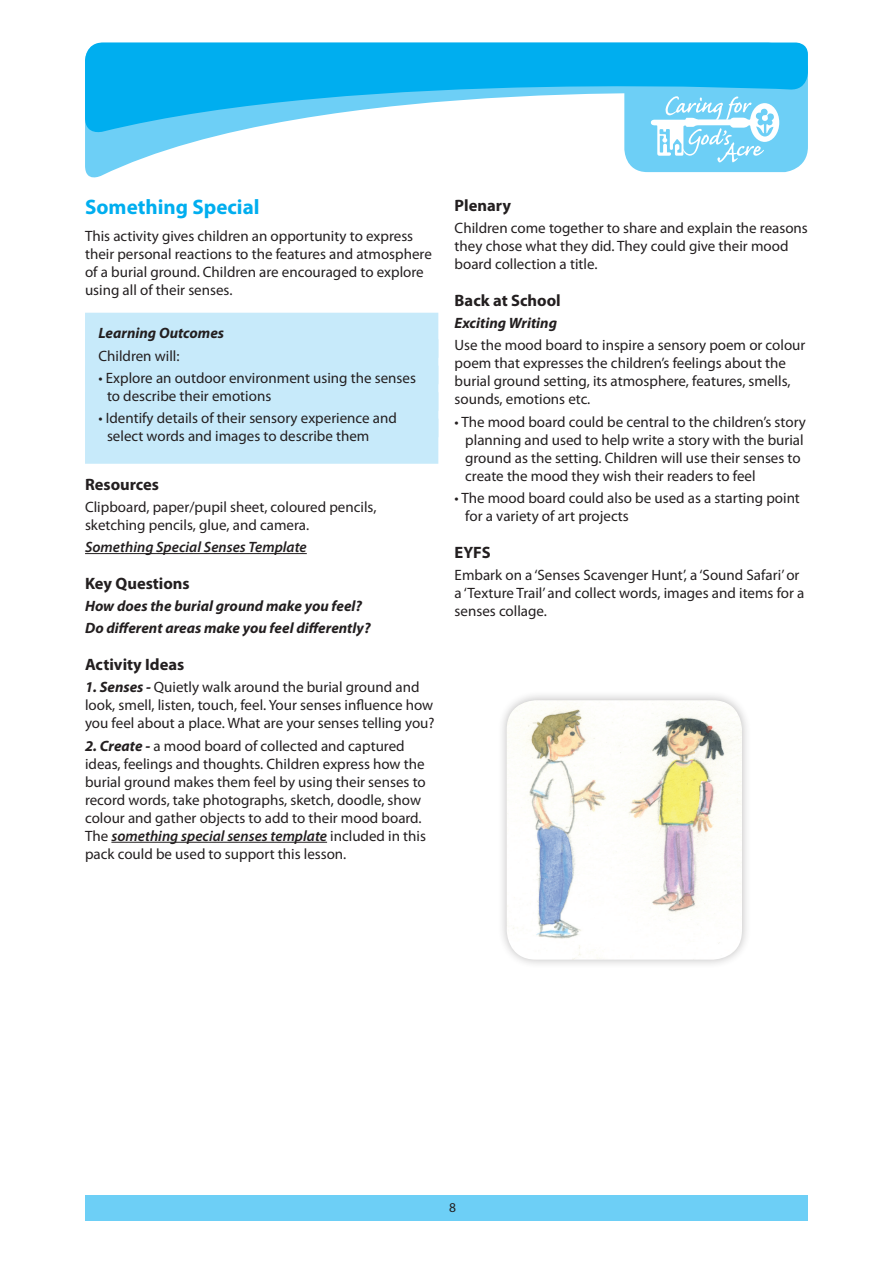
<style>
.page{position:relative;width:893px;height:1263px;background:#fff}
.page>*{position:absolute;margin:0;border:0;box-sizing:border-box;transform-origin:0 0}
.t1{font:700 21px "Myriad Pro";color:#00aeef}
.t2{font:700 16.5px "Myriad Pro";color:#231f20}
.t3{font:15px/18px "Myriad Pro";color:#231f20}
.t4{font:italic 700 15px/22.2px "Myriad Pro";color:#231f20}
.t5{font:italic 600 15px "Myriad Pro";color:#231f20}
.t6{font:13.5px "Myriad Pro";color:#231f20}
.s1{font-weight:700;font-style:italic}
.s2{font-weight:600;font-style:italic}
</style>
<div class="page">
<svg style="left:783px;top:136px;width:25px;height:36px"></svg>
<svg style="left:85px;top:136px;width:698px;height:42px"></svg>
<svg style="left:85px;top:43px;width:723px;height:93px;fill:#00aeef"></svg>
<div style="left:85px;top:1195px;width:723px;height:25px;background:#6dcff6"></div>
<div style="left:85px;top:313px;width:353px;height:45px;background:#c7eafa"></div>
<div style="left:85px;top:339px;width:353px;height:45px;background:#c7eafa"></div>
<div style="left:85px;top:366px;width:353px;height:45px;background:#c7eafa"></div>
<div style="left:85px;top:392px;width:353px;height:45px;background:#c7eafa"></div>
<div style="left:85px;top:419px;width:353px;height:45px;background:#c7eafa"></div>
<hr style="left:85px;top:553px;width:222px;height:1px;background:#231f20">
<hr style="left:111px;top:842px;width:216px;height:1px;background:#231f20">
<div style="left:497px;top:690px;width:255px;height:280px;background:#231f20;opacity:.3"></div>
<img style="left:507px;top:700px;width:235px;height:260px">
<h1 class="t1" style="left:85px;top:193px;width:176px">Something Special</h1>
<p class="t3" style="left:85px;top:226px;width:348px">This activity gives children an opportunity to express their personal reactions to the features and atmosphere of a burial ground. Children are encouraged to explore using all of their senses.</p>
<p class="t4" style="left:98px;top:322px;width:127px">Learning Outcomes</p>
<p class="t3" style="left:98px;top:346px;width:83px">Children will:</p>
<p class="t3" style="left:107px;top:369px;width:310px;text-indent:-9px">• Explore an outdoor environment using the senses to describe their emotions</p>
<p class="t3" style="left:107px;top:409px;width:291px;text-indent:-9px">• Identify details of their sensory experience and select words and images to describe them</p>
<p class="t2" style="left:85px;top:473px;width:76px">Resources</p>
<p class="t3" style="left:85px;top:498px;width:293px">Clipboard, paper/pupil sheet, coloured pencils, sketching pencils, glue, and camera.</p>
<p class="t5" style="left:85px;top:537px;width:223px">Something Special Senses Template</p>
<p class="t2" style="left:85px;top:573px;width:106px">Key Questions</p>
<p class="t4" style="left:85px;top:594px;width:287px">How does the burial ground make you feel?<br>Do different areas make you feel differently?</p>
<p class="t2" style="left:85px;top:654px;width:101px">Activity Ideas</p>
<p class="t3" style="left:85px;top:678px;width:351px"><span class="s1">1. Senses -</span> Quietly walk around the burial ground and look, smell, listen, touch, feel. Your senses influence how you feel about a place. What are your senses telling you?</p>
<p class="t3" style="left:85px;top:736px;width:342px"><span class="s1">2. Create -</span> a mood board of collected and captured ideas, feelings and thoughts. Children express how the burial ground makes them feel by using their senses to record words, take photographs, sketch, doodle, show colour and gather objects to add to their mood board.<br>The <span class="s2">something special senses template</span> included in this pack could be used to support this lesson.</p>
<p class="t2" style="left:455px;top:194px;width:58px">Plenary</p>
<p class="t3" style="left:455px;top:219px;width:355px">Children come together to share and explain the reasons they chose what they did. They could give their mood board collection a title.</p>
<p class="t2" style="left:455px;top:290px;width:108px">Back at School</p>
<p class="t4" style="left:455px;top:311px;width:104px">Exciting Writing</p>
<p class="t3" style="left:455px;top:336px;width:352px">Use the mood board to inspire a sensory poem or colour poem that expresses the children’s feelings about the burial ground setting, its atmosphere, features, smells, sounds, emotions etc.</p>
<p class="t3" style="left:465px;top:412px;width:342px;text-indent:-11px">• The mood board could be central to the children’s story planning and used to help write a story with the burial ground as the setting. Children will use their senses to create the mood they wish their readers to feel</p>
<p class="t3" style="left:465px;top:489px;width:336px;text-indent:-11px">• The mood board could also be used as a starting point for a variety of art projects</p>
<p class="t2" style="left:455px;top:541px;width:38px">EYFS</p>
<p class="t3" style="left:455px;top:566px;width:351px">Embark on a ‘Senses Scavenger Hunt’, a ‘Sound Safari’ or a ‘Texture Trail’ and collect words, images and items for a senses collage.</p>
<p class="t6" style="left:449px;top:1199px;width:8px">8</p>
</div>
